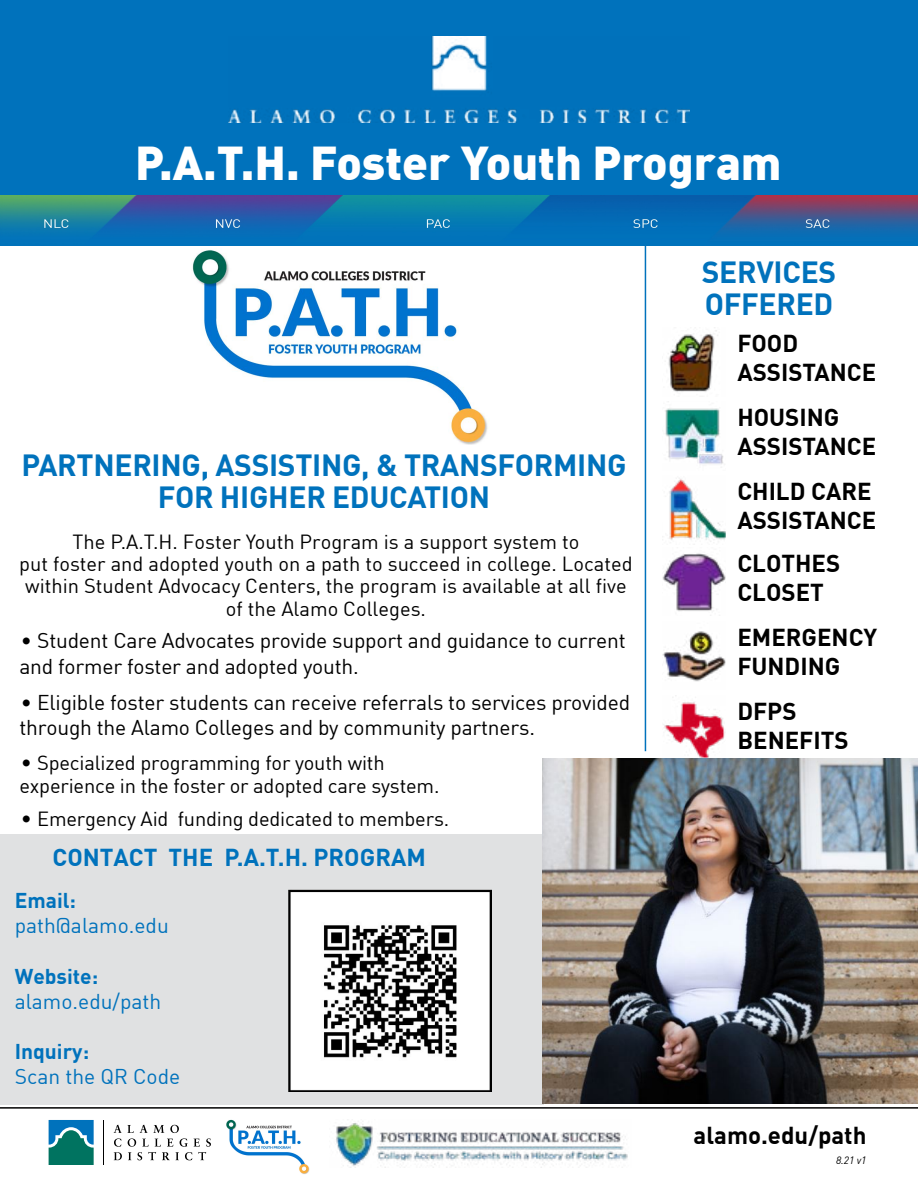
<style>
.page{position:relative;width:918px;height:1188px;background:#fff}
.page>*{position:absolute;margin:0;border:0;box-sizing:border-box;transform-origin:0 0}
.t1{font:900 46.5px "DIN Offc";color:#fff}
.t2{font:700 30px/32.4px "DIN Offc";letter-spacing:-.01em;color:#0072bc;text-align:center}
.t3{font:700 24px/28.8px "DIN Offc";color:#000}
.t4{font:700 24px "DIN Offc";color:#0072bc}
.t5{font:21px/25.2px "DIN Offc";letter-spacing:-.01em;color:#000}
.t6{font:21px "DIN Offc";color:#0072bc}
.t7{font:700 21px "DIN Offc";color:#0072bc}
.t8{font:20.1px/22.4px "DIN Offc";color:#000;text-align:center}
.t9{font:italic 10.5px "DIN Offc";color:#000}
.s1{font-size:21px}
.s2{font-style:inherit}
</style>
<div class="page">
<div style="left:0;top:1px;width:918px;height:205px;background:#0072bc"></div>
<img style="left:228px;top:36px;width:462px;height:86px">
<div style="left:0;top:834px;width:544px;height:271px;background:#e0e1e2"></div>
<hr style="left:103px;top:1120px;width:1px;height:45px;background:#000">
<svg style="left:114px;top:1125px;width:97px;height:35px"></svg>
<svg style="left:49px;top:1120px;width:45px;height:45px;background:#1a808d"></svg>
<hr style="left:645px;top:236px;width:1px;height:515px;background:#0072bc">
<img style="left:336px;top:1121px;width:292px;height:47px">
<img style="left:668px;top:330px;width:50px;height:62px">
<img style="left:665px;top:408px;width:58px;height:56px">
<img style="left:669px;top:478px;width:57px;height:64px">
<img style="left:662px;top:553px;width:64px;height:63px">
<img style="left:662px;top:631px;width:64px;height:51px">
<img style="left:662px;top:695px;width:64px;height:64px">
<hr style="left:0;top:1107px;width:918px;height:2px;background:#000">
<img style="left:543px;top:759px;width:374px;height:345px">
<img style="left:192px;top:250px;width:296px;height:194px">
<img style="left:289px;top:889px;width:202px;height:202px">
<img style="left:0;top:196px;width:918px;height:49px">
<img style="left:226px;top:1119px;width:83px;height:55px">
<h1 class="t1" style="left:135px;top:133px;width:648px">P.A.T.H. Foster Youth Program</h1>
<h2 class="t2" style="left:21px;top:447px;width:607px">PARTNERING, ASSISTING, &amp; TRANSFORMING<br>FOR HIGHER EDUCATION</h2>
<p class="t8" style="left:19px;top:530px;width:615px">The P.A.T.H. Foster Youth Program is a support system to<br>put foster and adopted youth on a path to succeed in college. Located within Student Advocacy Centers, the program is available at all five of the Alamo Colleges.</p>
<p class="t5" style="left:19px;top:628px;width:608px">• Student Care Advocates provide support and guidance to current and former foster and adopted youth.</p>
<p class="t5" style="left:19px;top:689px;width:612px">• Eligible foster students can receive referrals to services provided through the Alamo Colleges and by community partners.</p>
<p class="t8" style="left:19px;top:752px;width:422px;text-align:left"><span class="s1">•</span> Specialized programming for youth with experience in the foster or adopted care system.</p>
<p class="t8" style="left:21px;top:807px;width:430px"><span class="s1">•</span> Emergency Aid funding dedicated to members.</p>
<p class="t4" style="left:52px;top:842px;width:375px"><span class="s2">CONTACT THE P</span>.A.T.H. PROGRAM</p>
<p class="t7" style="left:15px;top:887px;width:63px">Email:</p>
<p class="t6" style="left:15px;top:912px;width:156px">path@alamo.edu</p>
<p class="t7" style="left:15px;top:962px;width:85px">Website:</p>
<p class="t6" style="left:15px;top:988px;width:148px">alamo.edu/path</p>
<p class="t7" style="left:15px;top:1038px;width:76px">Inquiry:</p>
<p class="t6" style="left:15px;top:1064px;width:167px">Scan the QR Code</p>
<h2 class="t2" style="left:702px;top:255px;width:136px;text-align:left">SERVICES<br>OFFERED</h2>
<p class="t3" style="left:737px;top:328px;width:140px">FOOD<br>ASSISTANCE</p>
<p class="t3" style="left:737px;top:402px;width:140px">HOUSING<br>ASSISTANCE</p>
<p class="t3" style="left:737px;top:476px;width:140px">CHILD CARE<br>ASSISTANCE</p>
<p class="t3" style="left:737px;top:548px;width:104px">CLOTHES<br>CLOSET</p>
<p class="t3" style="left:737px;top:622px;width:141px">EMERGENCY<br>FUNDING</p>
<p class="t3" style="left:737px;top:696px;width:113px">DFPS<br>BENEFITS</p>
<p class="t3" style="left:694px;top:1120px;width:174px">alamo.edu/path</p>
<p class="t9" style="left:836px;top:1153px;width:32px">8.21 v1</p>
</div>
